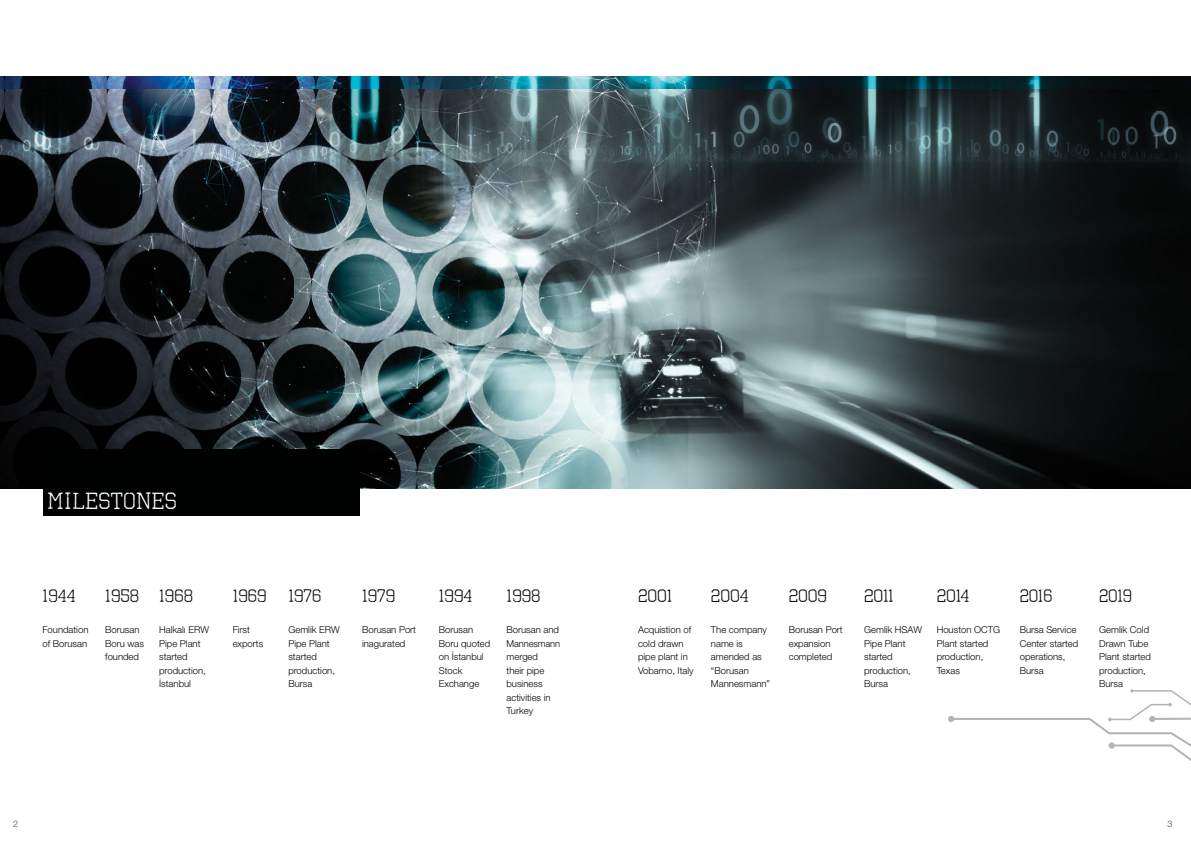
<style>
.page{position:relative;width:1191px;height:842px;background:#fff}
.page>*{position:absolute;margin:0;border:0;box-sizing:border-box;transform-origin:0 0}
.t1{font:23.4px "Octin Vintage B Rg";color:#fff}
.t2{font:18px "Octin Vintage B Rg";color:#000}
.t3{font:300 9.5px/13.5px "Helvetica Neue LT Pro";color:#000}
.t4{font:300 9px "Helvetica Neue LT Pro";color:#4d4d4f}
</style>
<div class="page">
<img style="left:0;top:77px;width:1191px;height:12px">
<img style="left:0;top:89px;width:1191px;height:399px">
<div style="left:43px;top:450px;width:316px;height:66px;background:#000101"></div>
<svg style="left:948px;top:689px;width:243px;height:72px"></svg>
<h1 class="t1" style="left:47px;top:487px;width:131px">MILESTONES</h1>
<h2 class="t2" style="left:43px;top:586px;width:35px">1944</h2>
<p class="t3" style="left:43px;top:623px;width:47px">Foundation of Borusan</p>
<h2 class="t2" style="left:105px;top:586px;width:36px">1958</h2>
<p class="t3" style="left:105px;top:623px;width:40px">Borusan<br>Boru was founded</p>
<h2 class="t2" style="left:159px;top:586px;width:36px">1968</h2>
<p class="t3" style="left:159px;top:623px;width:51px">Halkalı ERW<br>Pipe Plant started production,<br>İstanbul</p>
<h2 class="t2" style="left:233px;top:586px;width:36px">1969</h2>
<p class="t3" style="left:233px;top:623px;width:32px">First exports</p>
<h2 class="t2" style="left:288px;top:586px;width:35px">1976</h2>
<p class="t3" style="left:288px;top:623px;width:53px">Gemlik ERW<br>Pipe Plant started production,<br>Bursa</p>
<h2 class="t2" style="left:362px;top:586px;width:35px">1979</h2>
<p class="t3" style="left:362px;top:623px;width:56px">Borusan Port inagurated</p>
<h2 class="t2" style="left:439px;top:586px;width:35px">1994</h2>
<p class="t3" style="left:439px;top:623px;width:53px">Borusan<br>Boru quoted on İstanbul<br>Stock<br>Exchange</p>
<h2 class="t2" style="left:506px;top:586px;width:36px">1998</h2>
<p class="t3" style="left:506px;top:623px;width:55px">Borusan and<br>Mannesmann merged<br>their pipe business activities in<br>Turkey</p>
<h2 class="t2" style="left:638px;top:586px;width:36px">2001</h2>
<p class="t3" style="left:638px;top:623px;width:57px">Acquistion of cold drawn pipe plant in<br>Vobarno, Italy</p>
<h2 class="t2" style="left:711px;top:586px;width:40px">2004</h2>
<p class="t3" style="left:711px;top:623px;width:61px">The company name is amended as “Borusan<br>Mannesmann”</p>
<h2 class="t2" style="left:788px;top:586px;width:40px">2009</h2>
<p class="t3" style="left:788px;top:623px;width:56px">Borusan Port expansion completed</p>
<h2 class="t2" style="left:864px;top:586px;width:31px">2011</h2>
<p class="t3" style="left:864px;top:623px;width:60px">Gemlik HSAW<br>Pipe Plant started production,<br>Bursa</p>
<h2 class="t2" style="left:936px;top:586px;width:34px">2014</h2>
<p class="t3" style="left:936px;top:623px;width:65px">Houston OCTG<br>Plant started production,<br>Texas</p>
<h2 class="t2" style="left:1019px;top:586px;width:34px">2016</h2>
<p class="t3" style="left:1019px;top:623px;width:60px">Bursa Service<br>Center started operations,<br>Bursa</p>
<h2 class="t2" style="left:1099px;top:586px;width:34px">2019</h2>
<p class="t3" style="left:1099px;top:623px;width:53px">Gemlik Cold<br>Drawn Tube<br>Plant started production,<br>Bursa</p>
<p class="t4" style="left:13px;top:819px;width:7px">2</p>
<p class="t4" style="left:1167px;top:818px;width:7px">3</p>
</div>
